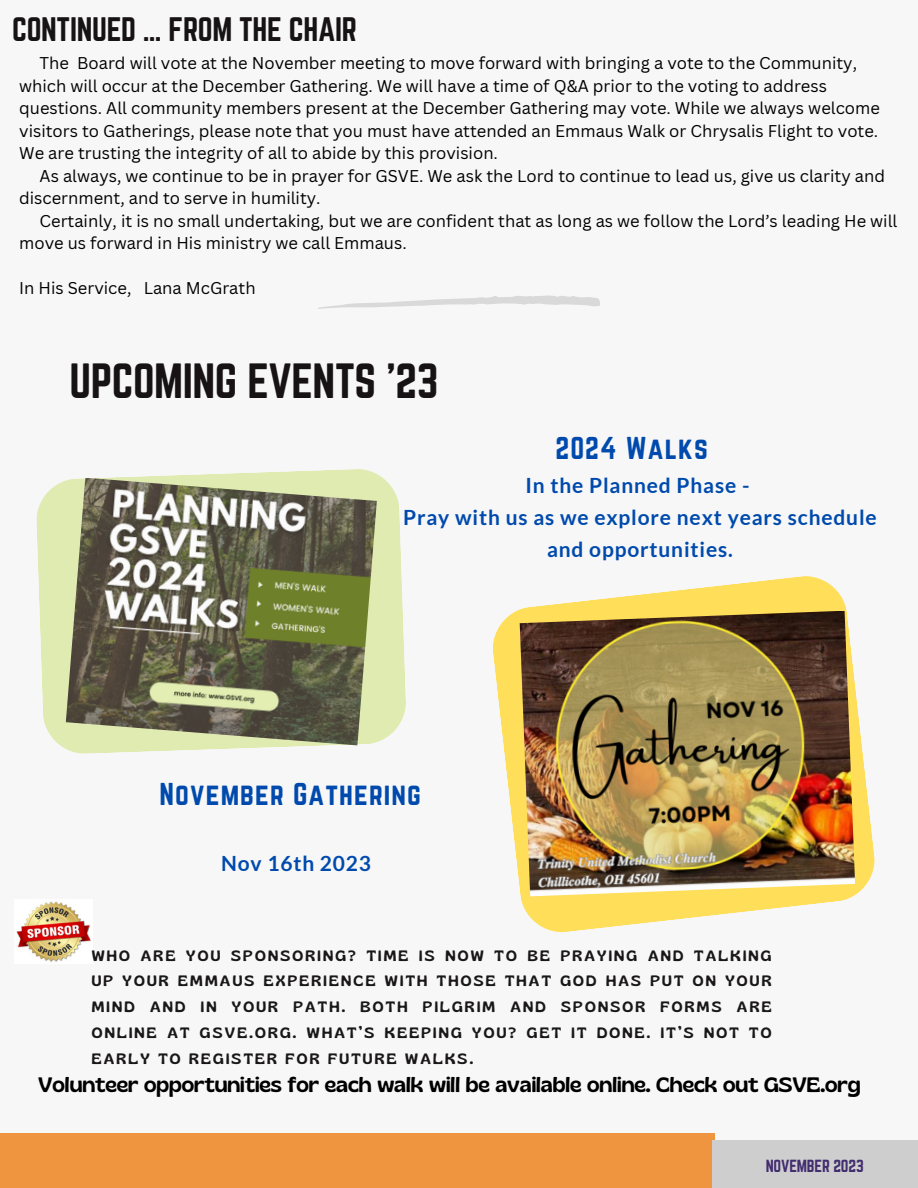
<style>
.page{position:relative;width:918px;height:1188px;background:#f7f7f7}
.page>*{position:absolute;margin:0;border:0;box-sizing:border-box;transform-origin:0 0}
.t1{font:43.2px "Norwester";letter-spacing:-.01em;color:#171314}
.t2{font:29.7px "Norwester";letter-spacing:-.01em;color:#171314}
.t3{font:27.6px "Norwester";letter-spacing:.04em;color:#004aad}
.t4{font:700 21px/32.1px "Lato";letter-spacing:.04em;color:#004aad;text-align:center}
.t5{font:20.85px "Gliker";color:#000}
.t6{font:16.65px/22.5px "Canva Sans";color:#000}
.t7{font:15.3px "Norwester";letter-spacing:-.01em;color:#422d6f}
.t8{font:15px/25.8px "Gliker";letter-spacing:.15em;color:#191717;text-align:justify}
</style>
<div class="page">
<div style="left:0;top:1133px;width:715px;height:55px;background:#ef943f"></div>
<div style="left:712px;top:1140px;width:206px;height:48px;background:#cfcece"></div>
<img style="left:16px;top:902px;width:75px;height:60px">
<svg style="left:493px;top:576px;width:382px;height:356px"></svg>
<img style="left:520px;top:611px;width:335px;height:285px">
<svg style="left:36px;top:469px;width:370px;height:285px;fill:#e0ebb1"></svg>
<img style="left:66px;top:478px;width:311px;height:267px">
<svg style="left:318px;top:295px;width:282px;height:14px"></svg>
<p class="t2" style="left:12px;top:12px;width:346px">CONTINUED … FROM THE CHAIR</p>
<p class="t6" style="left:19px;top:51px;width:862px;text-indent:20px">The Board will vote at the November meeting to move forward with bringing a vote to the Community, which will occur at the December Gathering. We will have a time of Q&amp;A prior to the voting to address questions. All community members present at the December Gathering may vote. While we always welcome visitors to Gatherings, please note that you must have attended an Emmaus Walk or Chrysalis Flight to vote.<br>We are trusting the integrity of all to abide by this provision.</p>
<p class="t6" style="left:19px;top:164px;width:867px;text-indent:20px">As always, we continue to be in prayer for GSVE. We ask the Lord to continue to lead us, give us clarity and discernment, and to serve in humility.</p>
<p class="t6" style="left:19px;top:209px;width:880px;text-indent:20px">Certainly, it is no small undertaking, but we are confident that as long as we follow the Lord’s leading He will move us forward in His ministry we call Emmaus.</p>
<p class="t6" style="left:19px;top:276px;width:238px">In His Service, Lana McGrath</p>
<p class="t1" style="left:70px;top:355px;width:370px">UPCOMING EVENTS '23</p>
<p class="t3" style="left:555px;top:431px;width:154px">2024 Walks</p>
<p class="t4" style="left:525px;top:469px;width:226px">In the Planned Phase -</p>
<p class="t4" style="left:403px;top:501px;width:475px">Pray with us as we explore next years schedule and opportunities.</p>
<p class="t3" style="left:160px;top:777px;width:263px">November Gathering</p>
<p class="t4" style="left:221px;top:847px;width:152px">Nov 16th 2023</p>
<p class="t8" style="left:92px;top:942px;width:681px">WHO ARE YOU SPONSORING? TIME IS NOW TO BE PRAYING AND TALKING UP YOUR EMMAUS EXPERIENCE WITH THOSE THAT GOD HAS PUT ON YOUR MIND AND IN YOUR PATH. BOTH PILGRIM AND SPONSOR FORMS ARE ONLINE AT GSVE.ORG. WHAT’S KEEPING YOU? GET IT DONE. IT’S NOT TO EARLY TO REGISTER FOR FUTURE WALKS.</p>
<p class="t5" style="left:38px;top:1071px;width:824px">Volunteer opportunities for each walk will be available online. Check out GSVE.org</p>
<p class="t7" style="left:766px;top:1157px;width:100px">NOVEMBER 2023</p>
</div>
